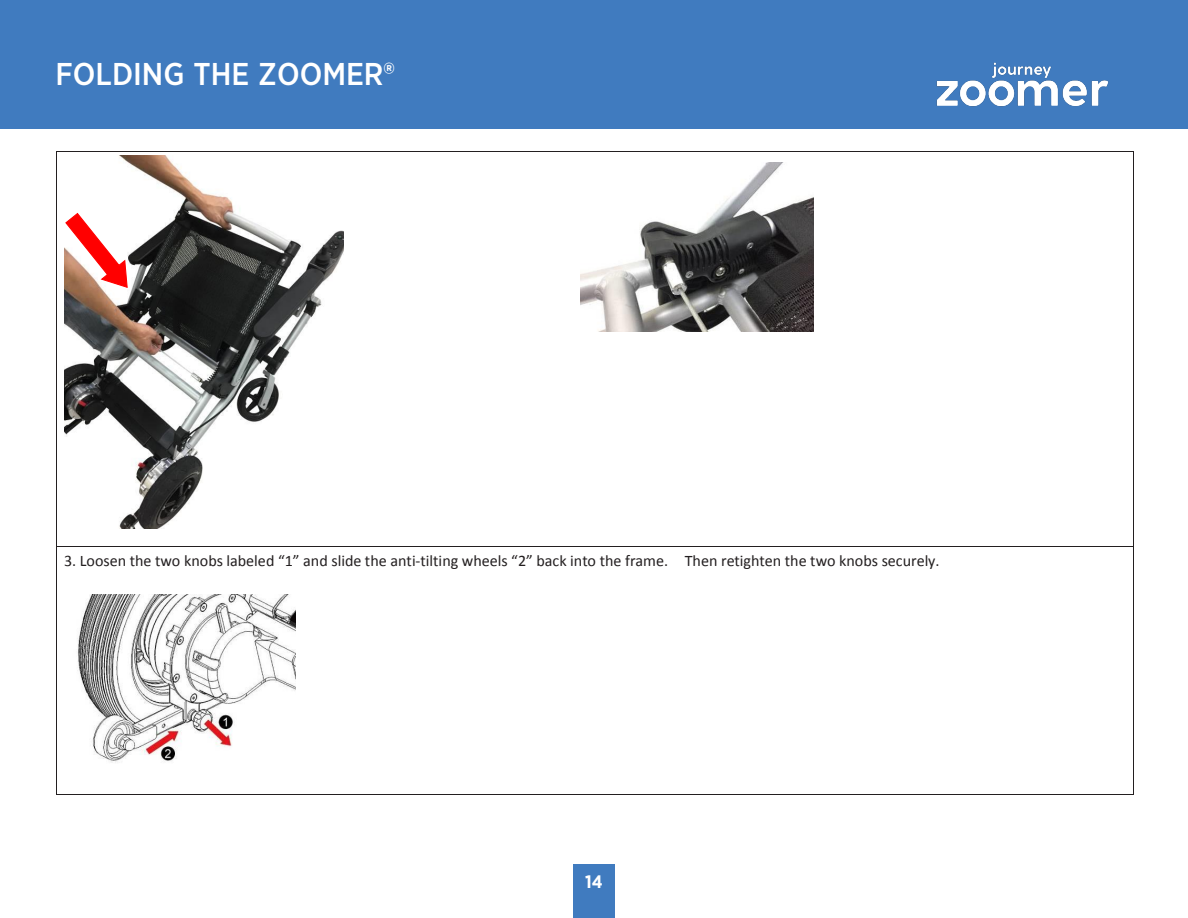
<style>
.page{position:relative;width:1188px;height:918px;background:#fff}
.page>*{position:absolute;margin:0;border:0;box-sizing:border-box;transform-origin:0 0}
.Product_Price{font:500 31.5px "Gotham Narrow";color:#fff}
.t1{font:700 18px "Gotham Narrow";color:#fff}
.t2{font:16.05px "Calibri";color:#231f20}
</style>
<div class="page">
<img style="left:64px;top:155px;width:280px;height:373px">
<img style="left:581px;top:162px;width:233px;height:170px">
<hr style="left:57px;top:151px;width:516px;height:1px;background:#231f20">
<hr style="left:574px;top:151px;width:559px;height:1px;background:#231f20">
<hr style="left:56px;top:152px;width:1px;height:394px;background:#231f20">
<hr style="left:1133px;top:152px;width:1px;height:394px;background:#231f20">
<img style="left:77px;top:595px;width:218px;height:168px">
<hr style="left:57px;top:546px;width:516px;height:1px;background:#231f20">
<hr style="left:574px;top:546px;width:559px;height:1px;background:#231f20">
<hr style="left:56px;top:547px;width:1px;height:247px;background:#231f20">
<hr style="left:57px;top:794px;width:1076px;height:1px;background:#231f20">
<hr style="left:1133px;top:547px;width:1px;height:247px;background:#231f20">
<svg style="left:64px;top:212px;width:64px;height:77px"></svg>
<div style="left:573px;top:864px;width:42px;height:54px;background:#407bbf"></div>
<div style="left:0;top:0;width:1188px;height:129px;background:#407bbf"></div>
<img style="left:936px;top:62px;width:173px;height:45px">
<p class="Product_Price" style="left:56px;top:54px;width:341px">FOLDING THE ZOOMER®</p>
<p class="t2" style="left:64px;top:551px;width:877px">3. Loosen the two knobs labeled “1” and slide the anti-tilting wheels “2” back into the frame. Then retighten the two knobs securely.</p>
<p class="t1" style="left:585px;top:870px;width:19px">14</p>
</div>
